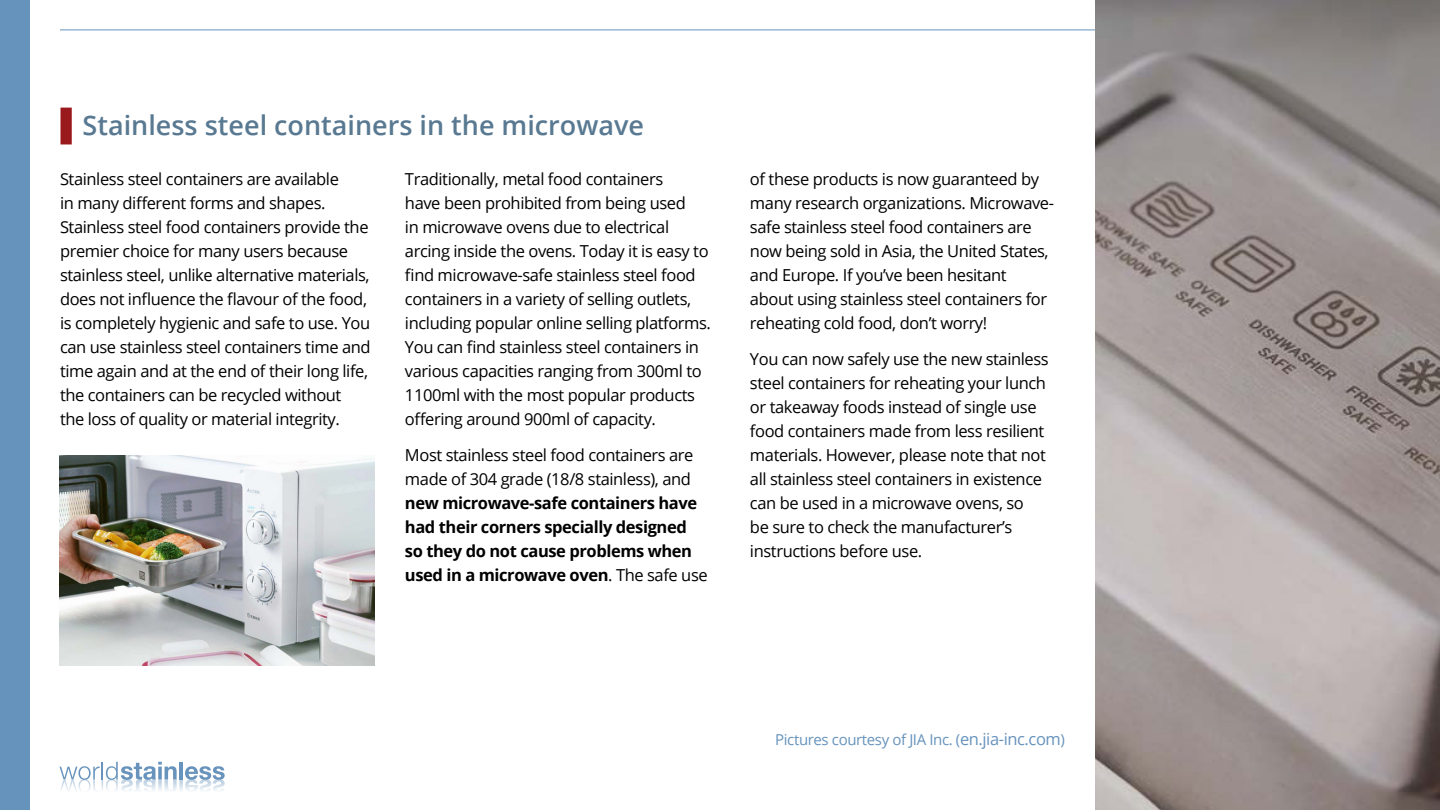
<style>
.page{position:relative;width:1440px;height:810px;background:#fff}
.page>*{position:absolute;margin:0;border:0;box-sizing:border-box;transform-origin:0 0}
.t1{font:600 27px "Open Sans";color:#587991}
.t2{font:16.5px/24px "Open Sans";letter-spacing:-.025em;color:#000}
.t3{font:700 16.5px/24px "Open Sans";letter-spacing:-.025em;color:#000}
.t4{font:15px "Open Sans";letter-spacing:-.025em;color:#6693bc}
.s1{font-weight:400}
.s2{font-size:16.5px}
</style>
<div class="page">
<div style="left:0;top:0;width:30px;height:810px;background:#6693bc"></div>
<hr style="left:60px;top:30px;width:1350px;height:1px;background:#6693bc">
<img style="left:1095px;top:0;width:345px;height:810px">
<div style="left:61px;top:108px;width:11px;height:36px;background:#9a191c"></div>
<img style="left:59px;top:456px;width:316px;height:210px">
<svg style="left:59px;top:762px;width:166px;height:29px"></svg>
<h1 class="t1" style="left:83px;top:107px;width:563px">Stainless steel containers in the microwave</h1>
<p class="t2" style="left:60px;top:167px;width:312px">Stainless steel containers are available<br>in many different forms and shapes.<br>Stainless steel food containers provide the premier choice for many users because stainless steel, unlike alternative materials, does not influence the flavour of the food, is completely hygienic and safe to use. You can use stainless steel containers time and time again and at the end of their long life, the containers can be recycled without<br>the loss of quality or material integrity.</p>
<p class="t2" style="left:405px;top:167px;width:308px">Traditionally, metal food containers<br>have been prohibited from being used<br>in microwave ovens due to electrical arcing inside the ovens. Today it is easy to find microwave-safe stainless steel food containers in a variety of selling outlets, including popular online selling platforms.<br>You can find stainless steel containers in various capacities ranging from 300ml to 1100ml with the most popular products offering around 900ml of capacity.</p>
<p class="t2" style="left:405px;top:443px;width:290px">Most stainless steel food containers are made of 304 grade (18/8 stainless), and</p>
<p class="t3" style="left:405px;top:491px;width:304px">new microwave-safe containers have had their corners specially designed so they do not cause problems when used in a microwave oven<span class="s1">. The safe use</span></p>
<p class="t2" style="left:750px;top:167px;width:306px">of these products is now guaranteed by many research organizations. Microwave&shy;safe stainless steel food containers are now being sold in Asia, the United States, and Europe. If you’ve been hesitant about using stainless steel containers for reheating cold food, don’t worry!</p>
<p class="t2" style="left:750px;top:347px;width:300px">You can now safely use the new stainless steel containers for reheating your lunch or takeaway foods instead of single use food containers made from less resilient materials. However, please note that not all stainless steel containers in existence can be used in a microwave ovens, so<br>be sure to check the manufacturer’s instructions before use.</p>
<p class="t4" style="left:775px;top:729px;width:291px">Pictures courtesy of JIA Inc. (<span class="s2">en.jia-inc.com</span>)</p>
</div>
